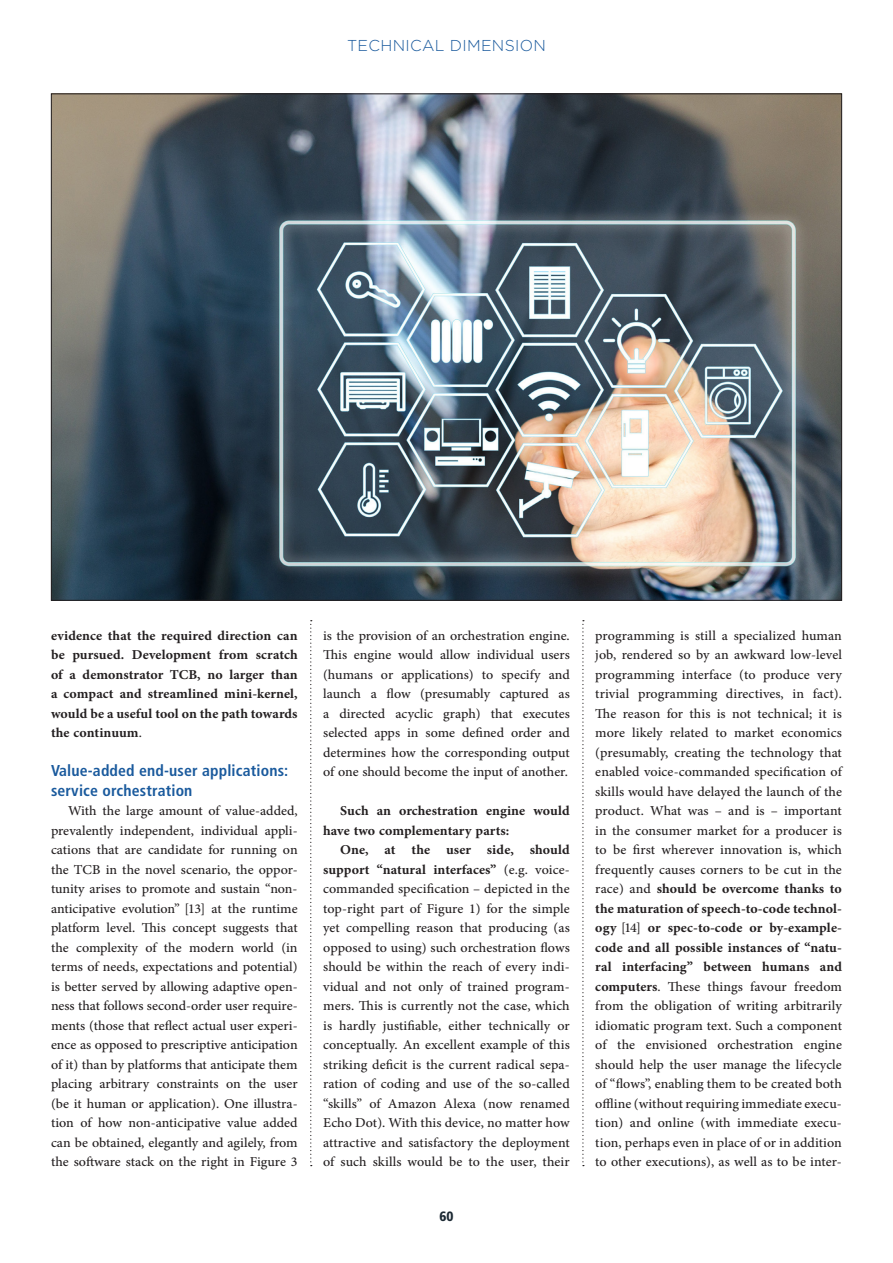
<style>
.page{position:relative;width:893px;height:1263px;background:#fff}
.page>*{position:absolute;margin:0;border:0;box-sizing:border-box;transform-origin:0 0}
.VISION21_body{font:19.05px/19.5px "Adobe Arabic";color:#231f20;text-align:justify}
.VISION21_body-2{font:700 19.05px/19.5px "Adobe Arabic";letter-spacing:.005em;color:#231f20;text-align:justify}
.VISION21_tussentitel{font:700 condensed 15.75px/19.5px "Frutiger";letter-spacing:.01em;color:#1a5a9d}
.VISION21_header_tech{font:300 15.75px "Gotham";letter-spacing:.02em;color:#1a5a9d}
.t1{font:900 condensed 13.5px "Frutiger";color:#1c2933}
.s1{font-weight:400}
.s2{font-weight:700}
</style>
<div class="page">
<img style="left:53px;top:96px;width:787px;height:503px">
<svg style="left:310px;top:620px;width:2px;height:546px"></svg>
<svg style="left:582px;top:620px;width:2px;height:546px"></svg>
<p class="VISION21_header_tech" style="left:347px;top:36px;width:200px">TECHNICAL DIMENSION</p>
<p class="VISION21_body-2" style="left:51px;top:623px;width:248px">evidence that the required direction can be pursued. Development from scratch of a demonstrator TCB, no larger than a compact and streamlined mini-kernel, would be a useful tool on the path towards the continuum<span class="s1">.</span></p>
<p class="VISION21_tussentitel" style="left:51px;top:761px;width:239px">Value-added end-user applications: service orchestration</p>
<p class="VISION21_body" style="left:51px;top:799px;width:248px;text-indent:17px">With the large amount of value‐added, prevalently independent, individual appli&shy;cations that are candidate for running on the TCB in the novel scenario, the oppor&shy;tunity arises to promote and sustain “non‐ anticipative evolution” [13] at the runtime platform level. This concept suggests that the complexity of the modern world (in terms of needs, expectations and potential) is better served by allowing adaptive open&shy;ness that follows second‐order user require&shy;ments (those that reflect actual user experi&shy;ence as opposed to prescriptive anticipation of it) than by platforms that anticipate them placing arbitrary constraints on the user (be it human or application). One illustra&shy;tion of how non‐anticipative value added can be obtained, elegantly and agilely, from the software stack on the right in Figure 3</p>
<p class="VISION21_body" style="left:323px;top:623px;width:248px">is the provision of an orchestration engine.<br>This engine would allow individual users (humans or applications) to specify and launch a flow (presumably captured as a directed acyclic graph) that executes selected apps in some defined order and determines how the corresponding output of one should become the input of another.</p>
<p class="VISION21_body-2" style="left:323px;top:799px;width:248px;text-indent:17px">Such an orchestration engine would have two complementary parts:</p>
<p class="VISION21_body" style="left:323px;top:838px;width:248px;text-indent:17px"><span class="s2">One, at the user side, should support “natural interfaces”</span> (e.g. voice‐ commanded specification – depicted in the top‐right part of Figure 1) for the simple yet compelling reason that producing (as opposed to using) such orchestration flows should be within the reach of every indi&shy;vidual and not only of trained program&shy;mers. This is currently not the case, which is hardly justifiable, either technically or conceptually. An excellent example of this striking deficit is the current radical sepa&shy;ration of coding and use of the so‐called “skills” of Amazon Alexa (now renamed Echo Dot). With this device, no matter how attractive and satisfactory the deployment of such skills would be to the user, their</p>
<p class="t1" style="left:439px;top:1208px;width:16px">60</p>
<p class="VISION21_body" style="left:595px;top:623px;width:248px">programming is still a specialized human job, rendered so by an awkward low-level programming interface (to produce very trivial programming directives, in fact).<br>The reason for this is not technical; it is more likely related to market economics (presumably, creating the technology that enabled voice‐commanded specification of skills would have delayed the launch of the product. What was – and is – important in the consumer market for a producer is to be first wherever innovation is, which frequently causes corners to be cut in the race) and <span class="s2">should be overcome thanks to the maturation of speech-to-code technol&shy;ogy</span> [14] <span class="s2">or spec-to-code or by-example&shy;code and all possible instances of “natu&shy;ral interfacing” between humans and computers</span>. These things favour freedom from the obligation of writing arbitrarily idiomatic program text. Such a component of the envisioned orchestration engine should help the user manage the lifecycle of “flows”, enabling them to be created both offline (without requiring immediate execu&shy;tion) and online (with immediate execu&shy;tion, perhaps even in place of or in addition to other executions), as well as to be inter-</p>
</div>
